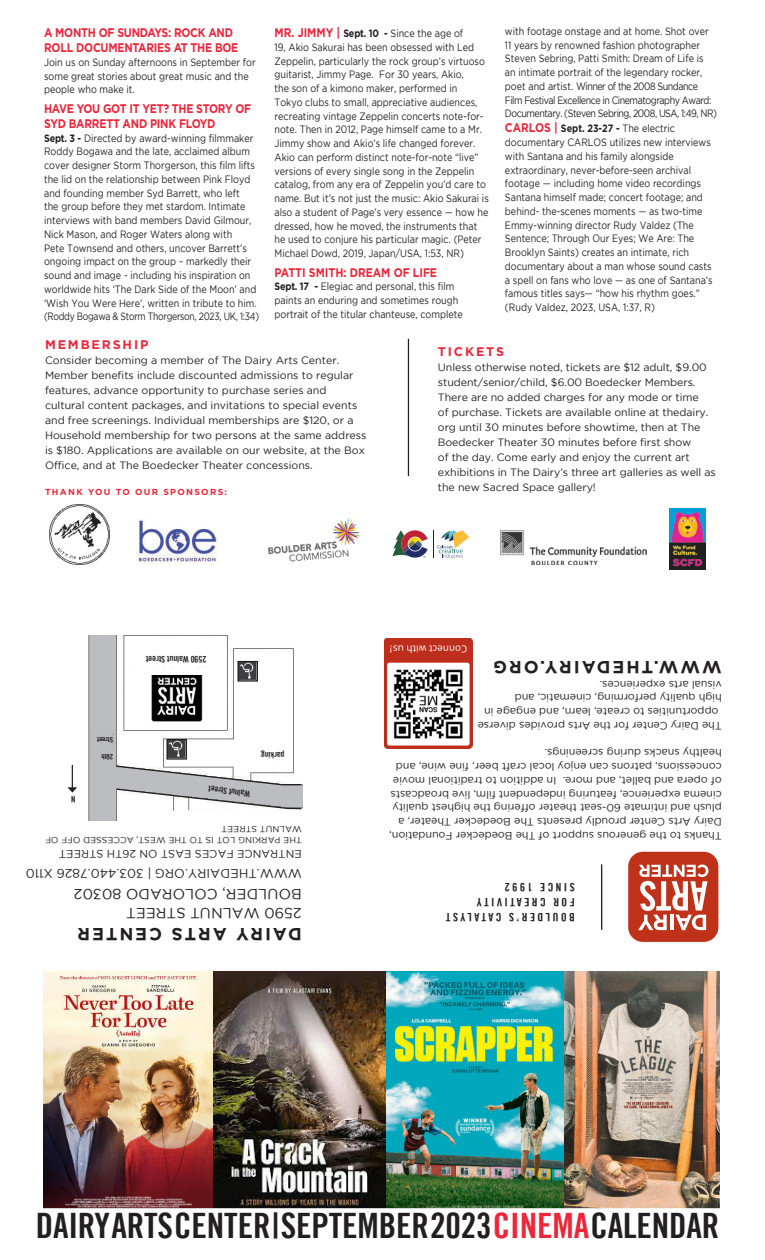
<style>
.page{position:relative;width:765px;height:1260px;background:#fff}
.page>*{position:absolute;margin:0;border:0;box-sizing:border-box;transform-origin:0 0}
.t1{font:35px "Trade Gothic Bold Cond Twenty";letter-spacing:-.005em;color:#231f20}
.t2{font:700 17.5px "Gotham";letter-spacing:.12em;color:#231f20}
.t3{font:14.62px/19.5px "Gotham";letter-spacing:.015em;color:#231f20}
.t4{font:700 12.5px/15px "Gotham";letter-spacing:-.02em;color:#ed2639;scale:.85 1}
.t5{font:12.5px "Gotham";letter-spacing:.015em;color:#231f20}
.t6{font:700 12.5px "Gotham";color:#ed2639;scale:.85 1}
.t7{font:700 12.5px "Gotham";letter-spacing:.15em;color:#ed2639}
.t8{font:11.5px/15.2px "Trade Gothic Bold Cond Twenty";letter-spacing:.215em;color:#231f20}
.t9{font:10.88px "Gotham";letter-spacing:.015em;color:#231f20}
.t10{font:10.62px/13.8px "Gotham";color:#231f20;scale:.85 1}
.t11{font:10.62px/15px "Gotham";color:#231f20}
.t12{font:9px "Trade Gothic Bold Cond Twenty";letter-spacing:-.01em;color:#231f20}
.t13{font:8.75px/11.2px "Gotham";letter-spacing:.015em;color:#231f20}
.t14{font:700 8.75px "Gotham";letter-spacing:.15em;color:#ed2639}
.t15{font:8.75px "Trade Gothic Bold Cond Twenty";letter-spacing:-.01em;color:#231f20}
.t16{font:7.5px "Trade Gothic Bold Cond Twenty";letter-spacing:-.01em;color:#231f20}
.s1{font-weight:700}
.s2{font-weight:700;font-size:12.5px;color:#ed2639}
.s3{color:#ed2639}
</style>
<div class="page">
<hr style="left:408px;top:339px;width:1px;height:137px;background:#231f20">
<img style="left:136px;top:519px;width:82px;height:43px">
<img style="left:88px;top:635px;width:214px;height:185px">
<svg style="left:115px;top:765px;width:186px;height:45px"></svg>
<div style="left:238px;top:743px;width:47px;height:15px;background:#fff"></div>
<div style="left:91px;top:728px;width:22px;height:31px;background:#babcbe"></div>
<svg style="left:67px;top:765px;width:10px;height:28px"></svg>
<div style="left:132px;top:647px;width:74px;height:16px;background:#fff"></div>
<div style="left:126px;top:670px;width:98px;height:54px;background:#fff"></div>
<img style="left:151px;top:676px;width:52px;height:46px">
<img style="left:239px;top:663px;width:17px;height:17px">
<div style="left:237px;top:661px;width:21px;height:21px;border:1px solid #231f20"></div>
<img style="left:168px;top:741px;width:17px;height:17px">
<div style="left:166px;top:739px;width:21px;height:21px;border:1px solid #231f20"></div>
<img style="left:500px;top:531px;width:146px;height:34px">
<img style="left:268px;top:518px;width:92px;height:44px">
<img style="left:50px;top:505px;width:59px;height:60px">
<img style="left:563px;top:971px;width:156px;height:237px">
<img style="left:212px;top:971px;width:174px;height:237px">
<img style="left:44px;top:971px;width:168px;height:237px">
<img style="left:386px;top:971px;width:177px;height:237px">
<hr style="left:601px;top:865px;width:1px;height:65px;background:#231f20">
<div style="left:628px;top:852px;width:90px;height:90px;background:#c0311a;border-radius:15px"></div>
<svg style="left:638px;top:865px;width:70px;height:65px"></svg>
<svg style="left:392px;top:530px;width:77px;height:28px"></svg>
<img style="left:670px;top:508px;width:35px;height:62px">
<img style="left:384px;top:639px;width:89px;height:110px">
<p class="t4" style="left:44px;top:26px;width:230px">A MONTH OF SUNDAYS: ROCK AND<br>ROLL DOCUMENTARIES AT THE BOE</p>
<p class="t10" style="left:44px;top:55px;width:250px">Join us on Sunday afternoons in September for some great stories about great music and the people who make it.</p>
<p class="t4" style="left:44px;top:102px;width:245px">HAVE YOU GOT IT YET? THE STORY OF<br>SYD BARRETT AND PINK FLOYD</p>
<p class="t10" style="left:44px;top:131px;width:254px"><span class="s1">Sept. 3 -</span> Directed by award-winning filmmaker Roddy Bogawa and the late, acclaimed album cover designer Storm Thorgerson, this film lifts the lid on the relationship between Pink Floyd and founding member Syd Barrett, who left<br>the group before they met stardom. Intimate interviews with band members David Gilmour, Nick Mason, and Roger Waters along with<br>Pete Townsend and others, uncover Barrett’s ongoing impact on the group – markedly their sound and image - including his inspiration on worldwide hits ‘The Dark Side of the Moon’ and ‘Wish You Were Here’, written in tribute to him. (Roddy Bogawa &amp; Storm Thorgerson, 2023, UK, 1:34)</p>
<p class="t10" style="left:275px;top:27px;width:254px"><span class="s2">MR. JIMMY |</span> <span class="s1">Sept. 10 -</span> Since the age of<br>19, Akio Sakurai has been obsessed with Led Zeppelin, particularly the rock group’s virtuoso guitarist, Jimmy Page. For 30 years, Akio,<br>the son of a kimono maker, performed in<br>Tokyo clubs to small, appreciative audiences, recreating vintage Zeppelin concerts note-for&shy;note. Then in 2012, Page himself came to a Mr.<br>Jimmy show and Akio’s life changed forever.<br>Akio can perform distinct note-for-note “live” versions of every single song in the Zeppelin catalog, from any era of Zeppelin you’d care to name. But it’s not just the music: Akio Sakurai is also a student of Page’s very essence — how he dressed, how he moved, the instruments that he used to conjure his particular magic. (Peter Michael Dowd, 2019, Japan/USA, 1:53, NR)</p>
<p class="t6" style="left:275px;top:267px;width:193px">PATTI SMITH: DREAM OF LIFE</p>
<p class="t10" style="left:275px;top:280px;width:223px"><span class="s1">Sept. 17 -</span> Elegiac and personal, this film paints an enduring and sometimes rough portrait of the titular chanteuse, complete</p>
<p class="t10" style="left:505px;top:24px;width:251px">with footage onstage and at home. Shot over 11 years by renowned fashion photographer Steven Sebring, Patti Smith: Dream of Life is<br>an intimate portrait of the legendary rocker, poet and artist. Winner of the 2008 Sundance Film Festival Excellence in Cinematography Award:<br>Documentary. (Steven Sebring, 2008, USA, 1:49, NR)</p>
<p class="t10" style="left:505px;top:123px;width:246px"><span class="s2">CARLOS |</span> <span class="s1">Sept. 23-27 -</span> The electric documentary CARLOS utilizes new interviews with Santana and his family alongside extraordinary, never-before-seen archival footage — including home video recordings Santana himself made; concert footage; and behind- the-scenes moments — as two-time Emmy-winning director Rudy Valdez (The Sentence; Through Our Eyes; We Are: The Brooklyn Saints) creates an intimate, rich documentary about a man whose sound casts a spell on fans who love — as one of Santana’s famous titles says— “how his rhythm goes.” (Rudy Valdez, 2023, USA, 1:37, R)</p>
<p class="t7" style="left:45px;top:339px;width:105px">MEMBERSHIP</p>
<p class="t11" style="left:45px;top:352px;width:323px">Consider becoming a member of The Dairy Arts Center.<br>Member benefits include discounted admissions to regular features, advance opportunity to purchase series and cultural content packages, and invitations to special events and free screenings. Individual memberships are $120, or a Household membership for two persons at the same address is $180. Applications are available on our website, at the Box Office, and at The Boedecker Theater concessions.</p>
<p class="t14" style="left:45px;top:488px;width:184px">THANK YOU TO OUR SPONSORS:</p>
<p class="t7" style="left:438px;top:346px;width:68px">TICKETS</p>
<p class="t11" style="left:438px;top:359px;width:280px">Unless otherwise noted, tickets are $12 adult, $9.00 student/senior/child, $6.00 Boedecker Members.<br>There are no added charges for any mode or time<br>of purchase. Tickets are available online at thedairy. org until 30 minutes before showtime, then at The Boedecker Theater 30 minutes before first show<br>of the day. Come early and enjoy the current art exhibitions in The Dairy’s three art galleries as well as the new Sacred Space gallery!</p>
<p class="t16" style="left:113px;top:742px;width:18px;rotate:-180deg">Street</p>
<p class="t12" style="left:206px;top:663px;width:62px;rotate:-180deg">2590 Walnut Street</p>
<p class="t15" style="left:75px;top:803px;width:6px;rotate:-180deg">N</p>
<p class="t16" style="left:113px;top:759px;width:13px;rotate:-180deg">26th</p>
<p class="t15" style="left:285px;top:758px;width:25px;rotate:-180deg">parking</p>
<p class="t15" style="left:249px;top:798px;width:43px;rotate:-172deg">Walnut Street</p>
<p class="t13" style="left:302px;top:846px;width:258px;rotate:-180deg">THE PARKING LOT IS TO THE WEST, ACCESSED OFF OF<br>WALNUT STREET</p>
<p class="t9" style="left:302px;top:860px;width:244px;rotate:-180deg">ENTRANCE FACES EAST ON 26TH STREET</p>
<p class="t5" style="left:302px;top:881px;width:277px;rotate:-180deg">WWW.THEDAIRY.ORG | 303.440.7826 X110</p>
<h3 class="t3" style="left:302px;top:922px;width:230px;rotate:-180deg">2590 WALNUT STREET<br>BOULDER, COLORADO 80302</h3>
<h2 class="t2" style="left:302px;top:942px;width:226px;rotate:-180deg">DAIRY ARTS CENTER</h2>
<h2 class="t2" style="left:722px;top:675px;width:230px;rotate:-180deg">WWW.THEDAIRY.ORG</h2>
<p class="t11" style="left:722px;top:733px;width:246px;line-height:13.8px;rotate:-180deg">The Dairy Center for the Arts provides diverse opportunities to create, learn, and engage in high quality performing, cinematic, and<br>visual arts experiences.</p>
<p class="t11" style="left:722px;top:842px;width:334px;line-height:13.8px;rotate:-180deg">Thanks to the generous support of The Boedecker Foundation, Dairy Arts Center proudly presents The Boedecker Theater, a plush and intimate 60-seat theater offering the highest quality cinema experience, featuring independent film, live broadcasts of opera and ballet, and more. In addition to traditional movie concessions, patrons can enjoy local craft beer, fine wine, and healthy snacks during screenings.</p>
<p class="t8" style="left:575px;top:925px;width:130px;rotate:-180deg">BOULDER’S CATALYST<br>FOR CREATIVITY<br>SINCE 1992</p>
<h1 class="t1" style="left:36px;top:1212px;width:685px">DAIRY ARTS CENTER | SEPTEMBER 2023 <span class="s3">CINEMA</span> CALENDAR</h1>
</div>
